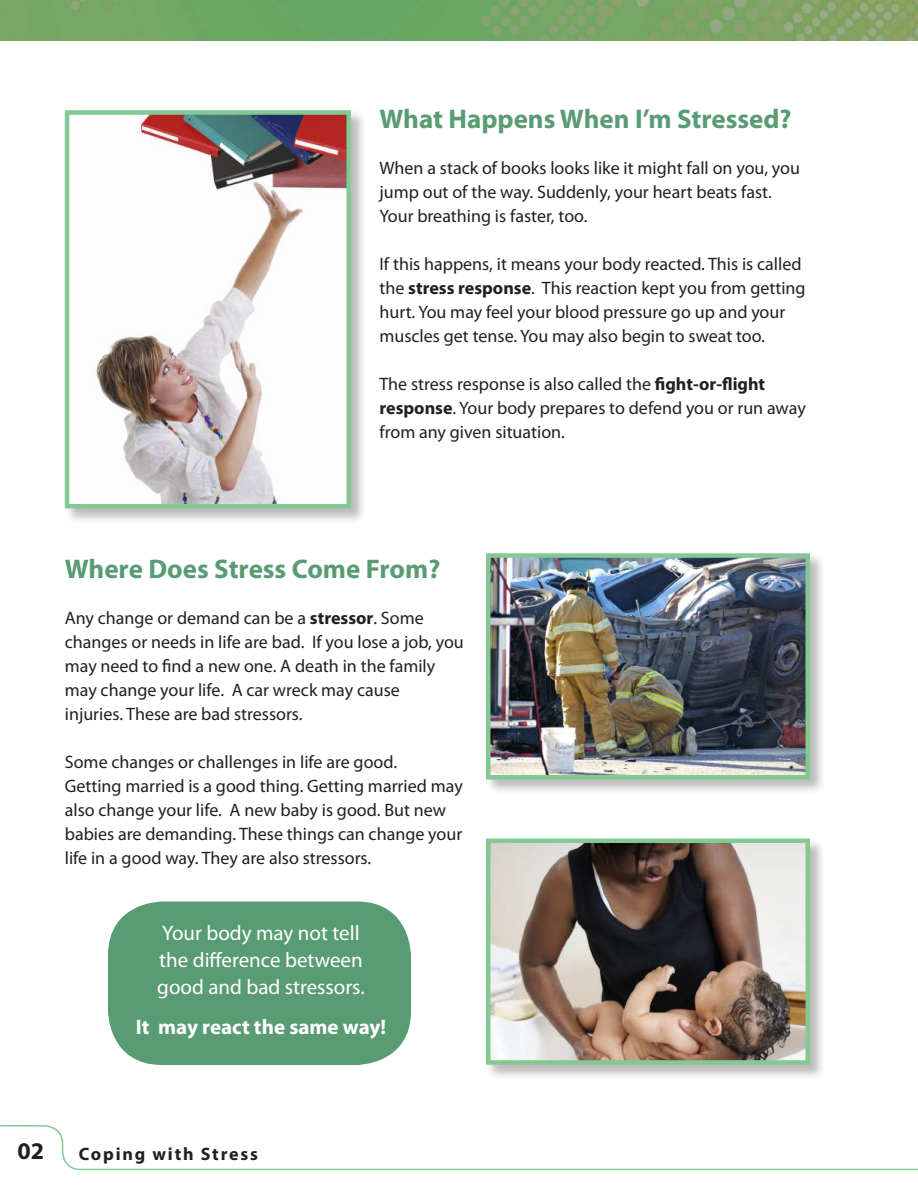
<style>
.page{position:relative;width:918px;height:1188px;background:#fff}
.page>*{position:absolute;margin:0;border:0;box-sizing:border-box;transform-origin:0 0}
.t1{font:700 27px "Myriad Pro";color:#599c74}
.t2{font:700 24px "Myriad Pro";color:#231f20}
.t3{font:21px/27px "Myriad Pro";color:#fff}
.t4{font:700 21px "Myriad Pro";color:#fff}
.t5{font:18px/24px "Myriad Pro";color:#231f20}
.t6{font:700 18px "Myriad Pro";letter-spacing:.1em;color:#231f20}
.s1{font-weight:700}
</style>
<div class="page">
<img style="left:0;top:0;width:918px;height:40px">
<svg style="left:0;top:1125px;width:918px;height:46px"></svg>
<div style="left:64px;top:110px;width:303px;height:414px;background:#231f20;opacity:.3"></div>
<img style="left:70px;top:115px;width:276px;height:388px">
<div style="left:65px;top:110px;width:286px;height:398px;border:4px solid #83c994"></div>
<div style="left:485px;top:553px;width:341px;height:242px;background:#231f20;opacity:.3"></div>
<img style="left:491px;top:558px;width:314px;height:217px">
<div style="left:486px;top:553px;width:324px;height:227px;border:4px solid #83c994"></div>
<div style="left:485px;top:838px;width:341px;height:242px;background:#231f20;opacity:.3"></div>
<img style="left:491px;top:843px;width:314px;height:217px">
<div style="left:486px;top:838px;width:324px;height:227px;border:4px solid #83c994"></div>
<div style="left:108px;top:902px;width:303px;height:163px;background:#599c74;border-radius:54px"></div>
<h1 class="t1" style="left:380px;top:102px;width:414px">What Happens When I’m Stressed?</h1>
<p class="t5" style="left:380px;top:156px;width:422px">When a stack of books looks like it might fall on you, you jump out of the way. Suddenly, your heart beats fast.<br>Your breathing is faster, too.</p>
<p class="t5" style="left:380px;top:252px;width:428px">If this happens, it means your body reacted. This is called the <span class="s1">stress response</span>. This reaction kept you from getting hurt. You may feel your blood pressure go up and your muscles get tense. You may also begin to sweat too.</p>
<p class="t5" style="left:380px;top:371px;width:428px">The stress response is also called the <span class="s1">fight-or-flight response</span>. Your body prepares to defend you or run away from any given situation.</p>
<h1 class="t1" style="left:65px;top:552px;width:377px">Where Does Stress Come From?</h1>
<p class="t5" style="left:65px;top:606px;width:401px">Any change or demand can be a <span class="s1">stressor</span>. Some changes or needs in life are bad. If you lose a job, you may need to find a new one. A death in the family may change your life. A car wreck may cause<br>injuries. These are bad stressors.</p>
<p class="t5" style="left:65px;top:750px;width:400px">Some changes or challenges in life are good.<br>Getting married is a good thing. Getting married may also change your life. A new baby is good. But new babies are demanding. These things can change your life in a good way. They are also stressors.</p>
<p class="t3" style="left:157px;top:919px;width:209px">Your body may not tell the difference between good and bad stressors.</p>
<p class="t4" style="left:136px;top:1014px;width:252px">It may react the same way!</p>
<h2 class="t2" style="left:18px;top:1135px;width:28px">02</h2>
<p class="t6" style="left:79px;top:1142px;width:181px">Coping with Stress</p>
</div>
